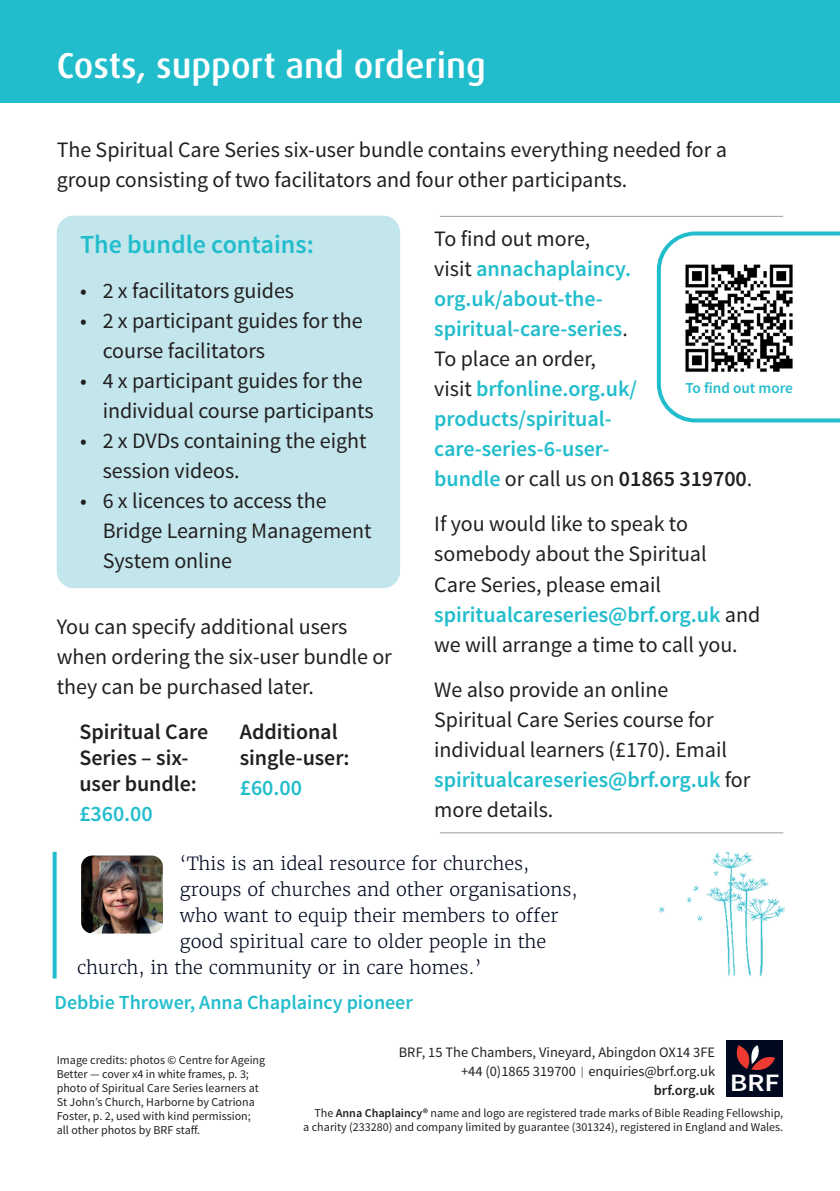
<style>
.page{position:relative;width:840px;height:1191px;background:#fff}
.page>*{position:absolute;margin:0;border:0;box-sizing:border-box;transform-origin:0 0}
.heading_1{font:500 36px "Dax OT";color:#fff}
.subheading_turquoise{font:600 26px "Source Sans Pro";color:#21bdcc}
.t1{font:600 25px "Source Sans Pro";color:#fff;scale:1.18 1}
.text0c{font:22px/30px "Source Sans Pro";letter-spacing:-.005em;color:#231f20}
.text0c-2{font:600 22px/30px "Source Sans Pro";letter-spacing:-.005em;color:#21bdcc}
.text0c-3{font:600 22px/26px "Source Sans Pro";letter-spacing:-.005em;color:#231f20}
.t2{font:600 20px "Source Sans Pro";letter-spacing:-.005em;color:#21bdcc}
.pull_out_quote{font:300 18px "Merriweather";color:#00091f}
.t3{font:600 15.2px "Source Sans Pro";color:#21bdcc}
.address{font:14.4px/19px "Source Sans Pro";color:#231f20;text-align:right}
.photo_credit{font:12px/14px "Source Sans Pro";color:#231f20}
.charity{font:12px/14px "Source Sans Pro";color:#231f20;text-align:right}
.s1{font-weight:400;color:#231f20}
.s2{color:#231f20}
.s3{font-weight:600;color:#21bdcc}
.s4{font-weight:600}
</style>
<div class="page">
<div style="left:726px;top:1039px;width:56px;height:57px;background:#00091f"></div>
<svg style="left:736px;top:1046px;width:39px;height:24px"></svg>
<div style="left:0;top:0;width:839px;height:102px;background:#21bdcc"></div>
<svg style="left:581px;top:1066px;width:1px;height:12px"></svg>
<div style="left:57px;top:216px;width:343px;height:372px;background:#c2e6ec;border-radius:17px"></div>
<hr style="left:439px;top:216px;width:343px;height:1px;background:#94a0a9">
<hr style="left:439px;top:832px;width:343px;height:1px;background:#94a0a9">
<svg style="left:53px;top:852px;width:4px;height:126px"></svg>
<img style="left:81px;top:855px;width:82px;height:78px">
<img style="left:658px;top:851px;width:127px;height:126px">
<svg style="left:656px;top:231px;width:183px;height:191px"></svg>
<img style="left:679px;top:259px;width:119px;height:119px">
<p class="heading_1" style="left:57px;top:42px;width:430px">Costs, support and ordering</p>
<p class="text0c" style="left:57px;top:135px;width:671px">The Spiritual Care Series six-user bundle contains everything needed for a group consisting of two facilitators and four other participants.</p>
<p class="subheading_turquoise" style="left:80px;top:228px;width:235px">The bundle contains:</p>
<p class="text0c" style="left:80px;top:276px;width:215px">• 2 x facilitators guides</p>
<p class="text0c" style="left:103px;top:306px;width:261px;text-indent:-23px">• 2 x participant guides for the course facilitators</p>
<p class="text0c" style="left:103px;top:366px;width:272px;text-indent:-23px">• 4 x participant guides for the individual course participants</p>
<p class="text0c" style="left:103px;top:426px;width:265px;text-indent:-23px">• 2 x DVDs containing the eight session videos.</p>
<p class="text0c" style="left:103px;top:486px;width:270px;text-indent:-23px">• 6 x licences to access the<br>Bridge Learning Management<br>System online</p>
<p class="text0c" style="left:57px;top:612px;width:336px">You can specify additional users when ordering the six-user bundle or they can be purchased later.</p>
<p class="text0c-3" style="left:79px;top:719px;width:130px">Spiritual Care<br>Series – six&shy;user bundle:</p>
<p class="text0c-2" style="left:79px;top:799px;width:75px">£360.00</p>
<p class="text0c-3" style="left:240px;top:719px;width:111px">Additional single-user:</p>
<p class="text0c-2" style="left:240px;top:773px;width:64px">£60.00</p>
<p class="text0c-2" style="left:434px;top:224px;width:319px"><span class="s1">To find out more,<br>visit</span> annachaplaincy. org.uk/about-the&shy;spiritual-care-series<span class="s1">.<br>To place an order,<br>visit</span> brfonline.org.uk/ products/spiritual&shy;care-series-6-user-<br>bundle <span class="s1">or call us on</span> <span class="s2">01865 319700</span><span class="s1">.</span></p>
<p class="text0c" style="left:434px;top:509px;width:327px">If you would like to speak to somebody about the Spiritual<br>Care Series, please email <span class="s3">spiritualcareseries@brf.org.uk</span> and we will arrange a time to call you.</p>
<p class="text0c" style="left:434px;top:675px;width:317px">We also provide an online<br>Spiritual Care Series course for individual learners (£170). Email <span class="s3">spiritualcareseries@brf.org.uk</span> for more details.</p>
<p class="t3" style="left:685px;top:378px;width:109px">To find out more</p>
<p class="pull_out_quote" style="left:180px;top:852px;width:350px">‘This is an ideal resource for churches,</p>
<p class="pull_out_quote" style="left:180px;top:878px;width:399px">groups of churches and other organisations,</p>
<p class="pull_out_quote" style="left:180px;top:904px;width:380px">who want to equip their members to offer</p>
<p class="pull_out_quote" style="left:180px;top:930px;width:367px">good spiritual care to older people in the</p>
<p class="pull_out_quote" style="left:77px;top:956px;width:405px">church, in the community or in care homes.’</p>
<p class="t2" style="left:55px;top:989px;width:359px">Debbie Thrower, Anna Chaplaincy pioneer</p>
<p class="photo_credit" style="left:57px;top:1053px;width:210px">Image credits: photos © Centre for Ageing Better — cover x4 in white frames, p. 3; photo of Spiritual Care Series learners at St John’s Church, Harborne by Catriona Foster, p. 2, used with kind permission; all other photos by BRF staff.</p>
<p class="address" style="left:398px;top:1042px;width:317px">BRF, 15 The Chambers, Vineyard, Abingdon OX14 3FE +44 (0)1865 319700 enquiries@brf.org.uk <span class="s4">brf.org.uk</span></p>
<p class="t1" style="left:729px;top:1066px;width:43px">BRF</p>
<p class="charity" style="left:303px;top:1106px;width:481px">The <span class="s4">Anna Chaplaincy®</span> name and logo are registered trade marks of Bible Reading Fellowship,<br>a charity (233280) and company limited by guarantee (301324), registered in England and Wales.</p>
</div>
